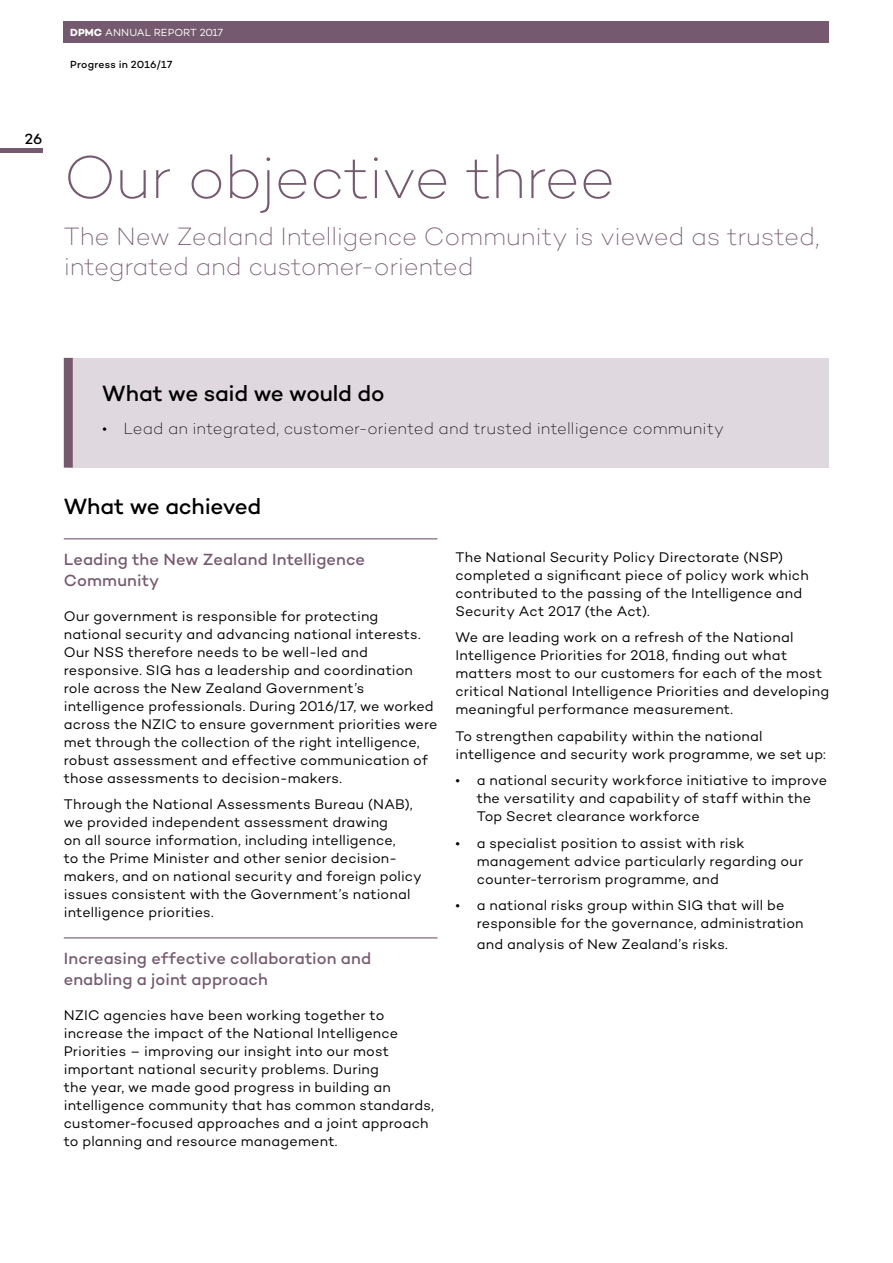
<style>
.page{position:relative;width:893px;height:1263px;background:#fff}
.page>*{position:absolute;margin:0;border:0;box-sizing:border-box;transform-origin:0 0}
.t1{font:200 61.5px "Campton";letter-spacing:-.025em;color:#755a6f}
.t2{font:200 25.5px/30px "Campton";letter-spacing:-.01em;color:#755a6f}
.t3{font:500 22.5px "Campton";letter-spacing:-.01em;color:#000}
.t4{font:500 16.5px/21px "Campton";letter-spacing:.005em;color:#755a6f}
.t5{font:200 16.5px "Campton";letter-spacing:.005em;color:#000}
.t6{font:500 15px "Campton";color:#000}
.t7{font:14.25px/18px "Campton";letter-spacing:.015em;color:#000}
.t8{font:10.5px "Campton";letter-spacing:.01em;color:#fff}
.t9{font:500 10.5px "Campton";letter-spacing:.025em;color:#000}
.s1{font-weight:700}
</style>
<div class="page">
<div style="left:64px;top:21px;width:765px;height:22px;background:#755a6f"></div>
<hr style="left:0;top:149px;width:43px;height:4px;background:#755a6f">
<div style="left:68px;top:358px;width:761px;height:110px;background:#dfd8de"></div>
<div style="left:64px;top:358px;width:9px;height:110px;background:#755a6f"></div>
<hr style="left:64px;top:538px;width:373px;height:1px;background:#755a6f">
<hr style="left:64px;top:937px;width:373px;height:1px;background:#755a6f">
<p class="t8" style="left:70px;top:26px;width:155px"><span class="s1">DPMC</span> ANNUAL REPORT 2017</p>
<p class="t9" style="left:70px;top:58px;width:104px">Progress in 2016/17</p>
<p class="t6" style="left:25px;top:130px;width:19px">26</p>
<h1 class="t1" style="left:64px;top:139px;width:553px">Our objective three</h1>
<h2 class="t2" style="left:64px;top:221px;width:757px">The New Zealand Intelligence Community is viewed as trusted, integrated and customer-oriented</h2>
<h3 class="t3" style="left:102px;top:379px;width:284px">What we said we would do</h3>
<p class="t5" style="left:102px;top:418px;width:623px">• Lead an integrated, customer-oriented and trusted intelligence community</p>
<h3 class="t3" style="left:64px;top:492px;width:199px">What we achieved</h3>
<p class="t4" style="left:64px;top:548px;width:303px">Leading the New Zealand Intelligence<br>Community</p>
<p class="t7" style="left:64px;top:607px;width:375px">Our government is responsible for protecting national security and advancing national interests.<br>Our NSS therefore needs to be well-led and responsive. SIG has a leadership and coordination role across the New Zealand Government’s intelligence professionals. During 2016/17, we worked across the NZIC to ensure government priorities were met through the collection of the right intelligence, robust assessment and effective communication of those assessments to decision-makers.</p>
<p class="t7" style="left:64px;top:795px;width:359px">Through the National Assessments Bureau (NAB), we provided independent assessment drawing<br>on all source information, including intelligence,<br>to the Prime Minister and other senior decision&shy;makers, and on national security and foreign policy issues consistent with the Government’s national intelligence priorities.</p>
<p class="t4" style="left:64px;top:947px;width:309px">Increasing effective collaboration and enabling a joint approach</p>
<p class="t7" style="left:64px;top:1006px;width:372px">NZIC agencies have been working together to increase the impact of the National Intelligence Priorities – improving our insight into our most important national security problems. During<br>the year, we made good progress in building an intelligence community that has common standards, customer-focused approaches and a joint approach to planning and resource management.</p>
<p class="t7" style="left:455px;top:548px;width:355px">The National Security Policy Directorate (NSP) completed a significant piece of policy work which contributed to the passing of the Intelligence and Security Act 2017 (the Act).</p>
<p class="t7" style="left:455px;top:628px;width:375px">We are leading work on a refresh of the National Intelligence Priorities for 2018, finding out what matters most to our customers for each of the most critical National Intelligence Priorities and developing meaningful performance measurement.</p>
<p class="t7" style="left:455px;top:727px;width:372px">To strengthen capability within the national intelligence and security work programme, we set up:</p>
<p class="t7" style="left:477px;top:771px;width:352px;text-indent:-21px">• a national security workforce initiative to improve the versatility and capability of staff within the<br>Top Secret clearance workforce</p>
<p class="t7" style="left:477px;top:834px;width:328px;text-indent:-21px">• a specialist position to assist with risk management advice particularly regarding our counter-terrorism programme, and</p>
<p class="t7" style="left:477px;top:896px;width:328px;text-indent:-21px">• a national risks group within SIG that will be responsible for the governance, administration</p>
<p class="t7" style="left:477px;top:935px;width:253px">and analysis of New Zealand’s risks.</p>
</div>
